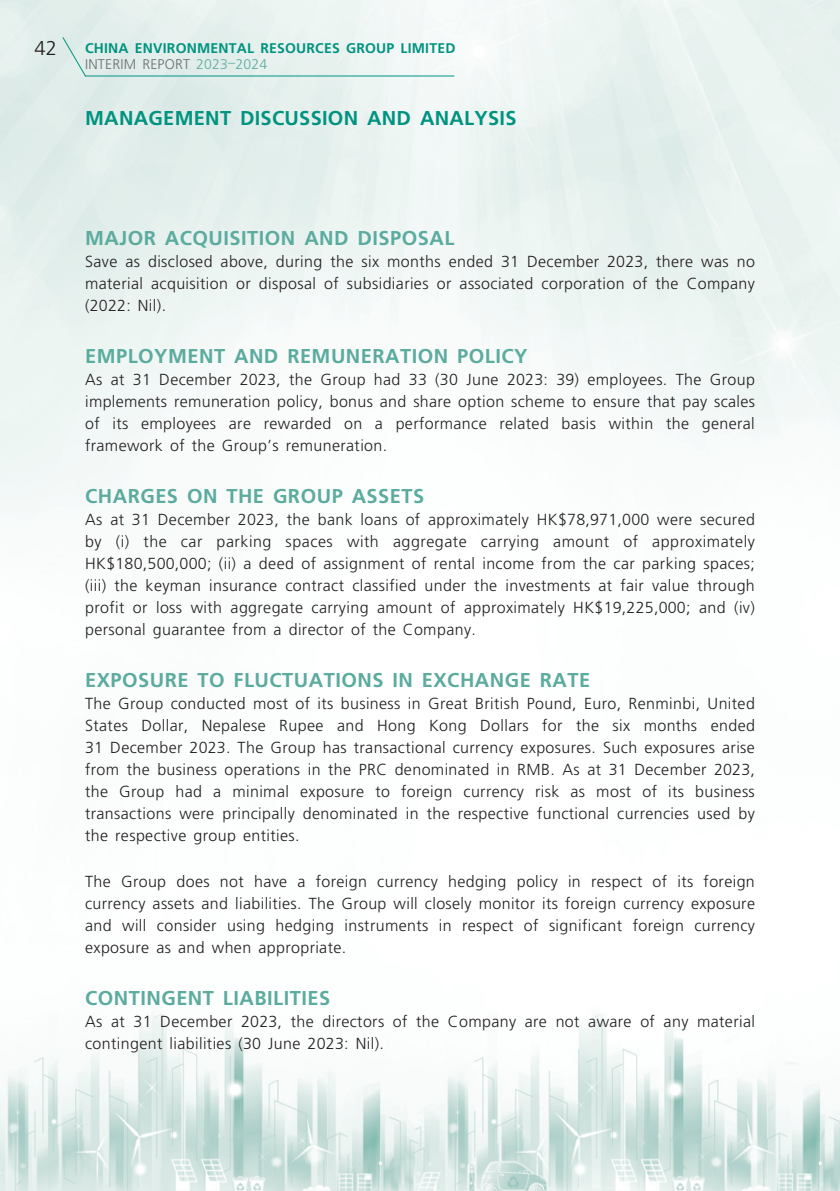
<style>
.page{position:relative;width:840px;height:1191px;background:#fff}
.page>*{position:absolute;margin:0;border:0;box-sizing:border-box;transform-origin:0 0}
._03_H1{font:700 20px "Frutiger LT Std";letter-spacing:.025em;color:#5bab9e}
.t1{font:700 20px "Frutiger LT Std";letter-spacing:.015em;color:#009380}
.t2{font:300 20px "Frutiger LT Std";color:#231f20}
._01_Body_Text{font:300 16px/22px "Frutiger LT Std";letter-spacing:.025em;color:#231f20;text-align:justify}
.t3{font:700 14px/16px "Frutiger LT Std";letter-spacing:.015em;color:#009380}
.s1{font-weight:300;color:#6c6d70}
.s2{font-weight:300;color:#5bab9e}
</style>
<div class="page">
<img style="left:0;top:0;width:839px;height:1191px">
<hr style="left:85px;top:75px;width:369px;height:1px;background:#009380">
<svg style="left:61px;top:36px;width:26px;height:42px"></svg>
<p class="t2" style="left:34px;top:37px;width:24px">42</p>
<p class="t3" style="left:85px;top:40px;width:371px">CHINA ENVIRONMENTAL RESOURCES GROUP LIMITED<br><span class="s1">INTERIM REPORT</span> <span class="s2">2023–2024</span></p>
<p class="t1" style="left:85px;top:106px;width:432px">MANAGEMENT DISCUSSION AND ANALYSIS</p>
<p class="_03_H1" style="left:85px;top:226px;width:370px">MAJOR ACQUISITION AND DISPOSAL</p>
<p class="_01_Body_Text" style="left:85px;top:250px;width:671px">Save as disclosed above, during the six months ended 31 December 2023, there was no material acquisition or disposal of subsidiaries or associated corporation of the Company (2022: Nil).</p>
<p class="_03_H1" style="left:85px;top:344px;width:443px">EMPLOYMENT AND REMUNERATION POLICY</p>
<p class="_01_Body_Text" style="left:85px;top:368px;width:671px">As at 31 December 2023, the Group had 33 (30 June 2023: 39) employees. The Group implements remuneration policy, bonus and share option scheme to ensure that pay scales of its employees are rewarded on a performance related basis within the general framework of the Group’s remuneration.</p>
<p class="_03_H1" style="left:85px;top:484px;width:340px">CHARGES ON THE GROUP ASSETS</p>
<p class="_01_Body_Text" style="left:85px;top:508px;width:671px">As at 31 December 2023, the bank loans of approximately HK$78,971,000 were secured by (i) the car parking spaces with aggregate carrying amount of approximately HK$180,500,000; (ii) a deed of assignment of rental income from the car parking spaces; (iii) the keyman insurance contract classified under the investments at fair value through profit or loss with aggregate carrying amount of approximately HK$19,225,000; and (iv) personal guarantee from a director of the Company.</p>
<p class="_03_H1" style="left:85px;top:668px;width:506px">EXPOSURE TO FLUCTUATIONS IN EXCHANGE RATE</p>
<p class="_01_Body_Text" style="left:85px;top:692px;width:671px">The Group conducted most of its business in Great British Pound, Euro, Renminbi, United States Dollar, Nepalese Rupee and Hong Kong Dollars for the six months ended 31 December 2023. The Group has transactional currency exposures. Such exposures arise from the business operations in the PRC denominated in RMB. As at 31 December 2023, the Group had a minimal exposure to foreign currency risk as most of its business transactions were principally denominated in the respective functional currencies used by the respective group entities.</p>
<p class="_01_Body_Text" style="left:85px;top:870px;width:671px">The Group does not have a foreign currency hedging policy in respect of its foreign currency assets and liabilities. The Group will closely monitor its foreign currency exposure and will consider using hedging instruments in respect of significant foreign currency exposure as and when appropriate.</p>
<p class="_03_H1" style="left:85px;top:986px;width:246px">CONTINGENT LIABILITIES</p>
<p class="_01_Body_Text" style="left:85px;top:1010px;width:671px">As at 31 December 2023, the directors of the Company are not aware of any material contingent liabilities (30 June 2023: Nil).</p>
</div>
